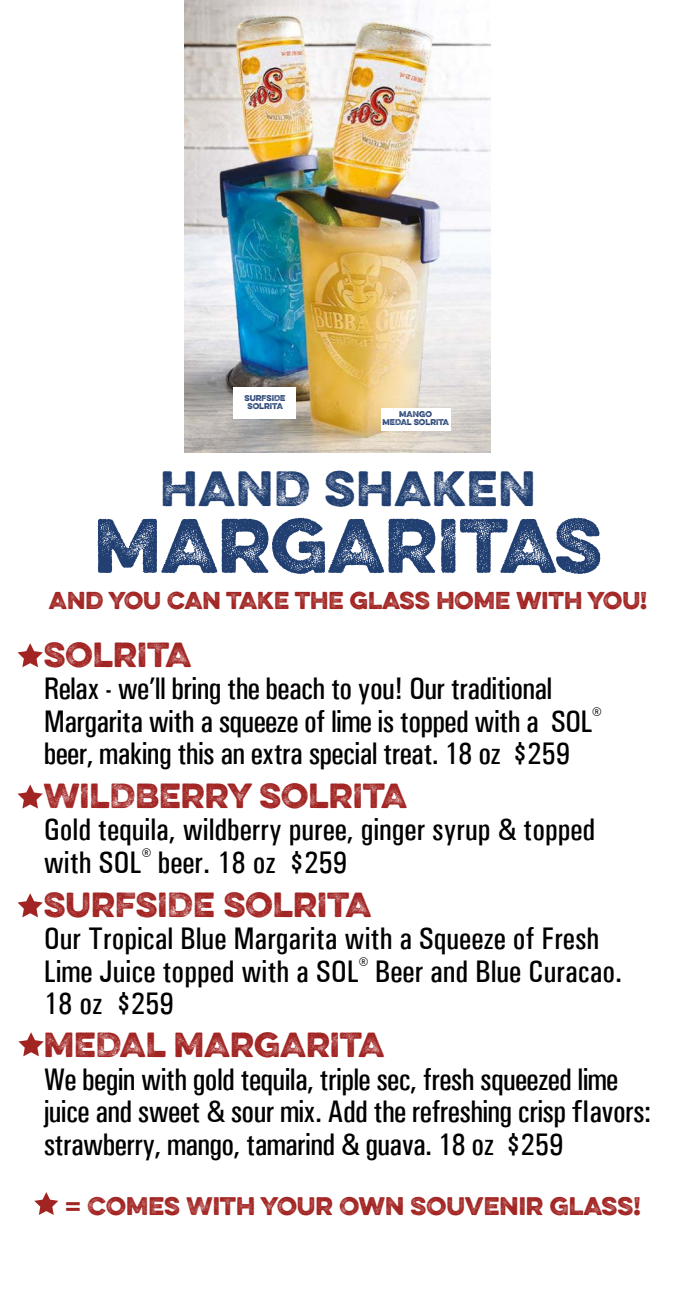
<style>
.page{position:relative;width:675px;height:1313px;background:#fff}
.page>*{position:absolute;margin:0;border:0;box-sizing:border-box;transform-origin:0 0}
.t1{font:68.75px "Eveleth Dot";color:#213f71}
.t2{font:44.31px "Eveleth Dot";letter-spacing:.02em;color:#213f71}
.t3{font:500 condensed 31.25px/32.5px "Univers";letter-spacing:-.02em;color:#000}
.t4{font:500 condensed 31.25px/32.5px "Univers";color:#000}
.t5{font:31.25px "Eveleth Dot";color:#a22422}
.t6{font:22.81px "Eveleth Dot";color:#a22422}
.t7{font:21.88px "Eveleth Dot";color:#a22422}
.t8{font:7.5px/8.1px "Eveleth Dot";color:#213f71;text-align:center}
.s1{font-weight:400;font-stretch:normal;font-size:30px}
.s2{font-family:"Rockwell";font-weight:700}
</style>
<div class="page">
<img style="left:185px;top:1px;width:305px;height:451px">
<div style="left:381px;top:407px;width:70px;height:23px;background:#fff"></div>
<div style="left:234px;top:387px;width:62px;height:31px;background:#fff"></div>
<svg style="left:18px;top:643px;width:25px;height:24px"></svg>
<svg style="left:18px;top:784px;width:25px;height:24px"></svg>
<svg style="left:18px;top:893px;width:25px;height:24px"></svg>
<svg style="left:18px;top:1032px;width:26px;height:24px"></svg>
<svg style="left:34px;top:1192px;width:24px;height:23px"></svg>
<p class="t8" style="left:244px;top:393px;width:43px">SURFSIDE<br>SOLRITA</p>
<p class="t8" style="left:382px;top:410px;width:68px">MANGO<br>MEDAL SOLRITA</p>
<h2 class="t2" style="left:161px;top:456px;width:377px">HAND SHAKEN</h2>
<h1 class="t1" style="left:94px;top:496px;width:510px">MARGARITAS</h1>
<p class="t7" style="left:49px;top:585px;width:600px">AND YOU CAN TAKE THE GLASS HOME WITH YOU!</p>
<p class="t5" style="left:44px;top:632px;width:149px">SOLRITA</p>
<p class="t3" style="left:44px;top:674px;width:559px">Relax - we’ll bring the beach to you! Our traditional<br>Margarita with a squeeze of lime is topped with a SOL<sup>® </sup>beer, making this an extra special treat. 18 oz $259</p>
<p class="t5" style="left:44px;top:773px;width:365px">WILDBERRY SOLRITA</p>
<p class="t4" style="left:44px;top:815px;width:553px">Gold tequila, wildberry puree, ginger syrup &amp; topped with SOL<sup>®</sup> beer. 18 oz $259</p>
<p class="t5" style="left:44px;top:882px;width:329px">SURFSIDE SOLRITA</p>
<p class="t4" style="left:44px;top:924px;width:580px">Our Tropical Blue Margarita with a Squeeze of Fresh<br>Lime Juice topped with a SOL<sup>®</sup> Beer and Blue Curacao.<br>18 oz $259</p>
<p class="t5" style="left:44px;top:1022px;width:342px">MEDAL MARGARITA</p>
<p class="t3" style="left:44px;top:1064px;width:609px">We begin with gold tequila, triple sec, fresh squeezed lime juice and sweet &amp; sour mix. Add the refreshing crisp <span class="s1">fl</span>avors: strawberry, mango, tamarind &amp; guava. 18 oz $259</p>
<p class="t6" style="left:65px;top:1189px;width:577px"><span class="s2">=</span> COMES WITH YOUR OWN SOUVENIR GLASS!</p>
</div>
